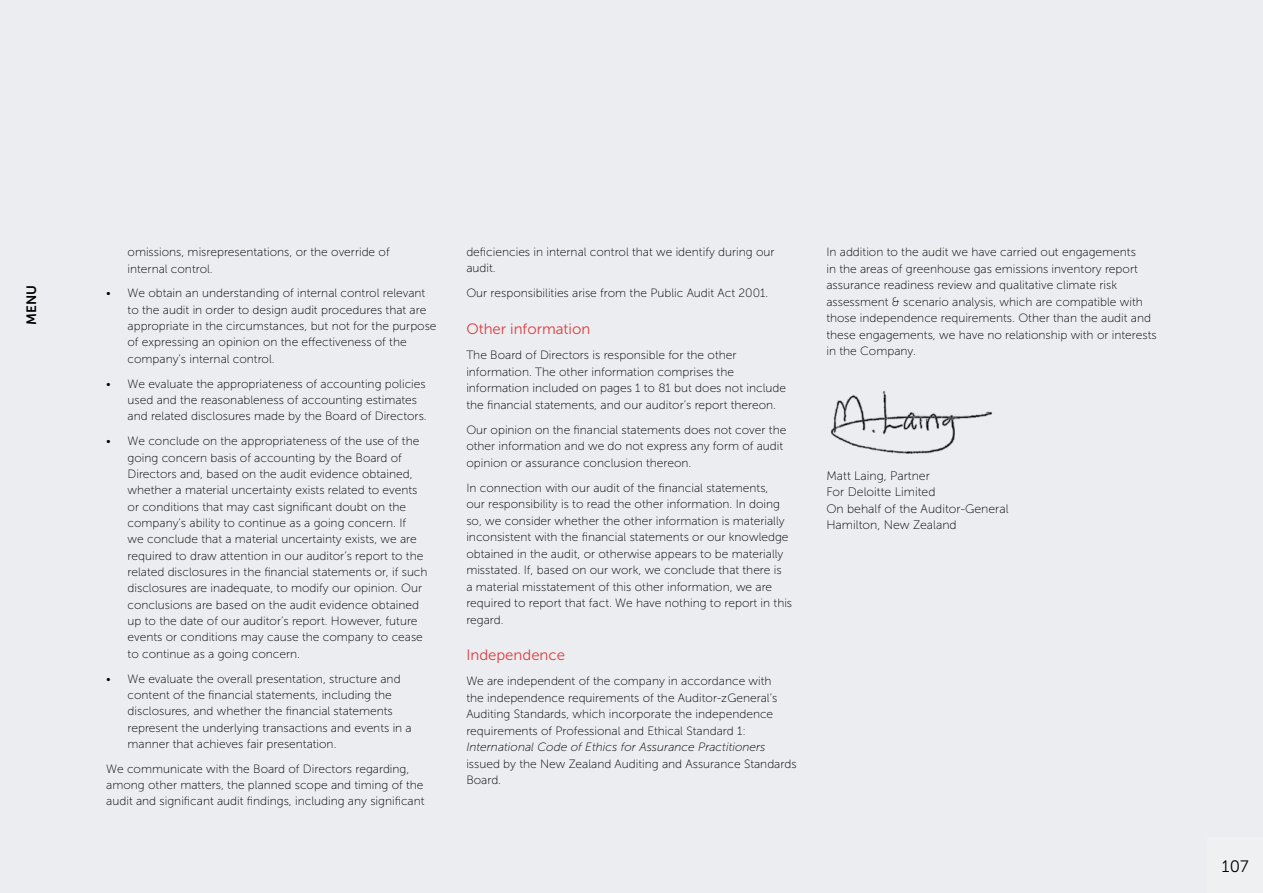
<style>
.page{position:relative;width:1263px;height:893px;background:#ecedf0}
.page>*{position:absolute;margin:0;border:0;box-sizing:border-box;transform-origin:0 0}
.t1{font:16.5px "Museo Sans 300";color:#000}
.t2{font:15px "Museo Sans 300";color:#db3e43}
.t3{font:13.5px "Museo Sans 700";color:#000}
.t4{font:12.3px/16.5px "Museo Sans 100";color:#000}
.t5{font:12px/16.5px "Museo Sans 100";color:#000}
.t6{font:italic 12px "Museo Sans 100";color:#000}
</style>
<div class="page">
<img style="left:831px;top:391px;width:161px;height:63px">
<p class="t3" style="left:24px;top:325px;width:42px;rotate:-90deg">MENU</p>
<p class="t5" style="left:128px;top:244px;width:264px">omissions, misrepresentations, or the override of internal control.</p>
<p class="t5" style="left:128px;top:285px;width:310px;text-indent:-21px">• We obtain an understanding of internal control relevant to the audit in order to design audit procedures that are appropriate in the circumstances, but not for the purpose of expressing an opinion on the effectiveness of the company’s internal control.</p>
<p class="t5" style="left:128px;top:375px;width:301px;text-indent:-21px">• We evaluate the appropriateness of accounting policies used and the reasonableness of accounting estimates and related disclosures made by the Board of Directors.</p>
<p class="t5" style="left:128px;top:433px;width:302px;text-indent:-21px">• We conclude on the appropriateness of the use of the going concern basis of accounting by the Board of Directors and, based on the audit evidence obtained, whether a material uncertainty exists related to events or conditions that may cast significant doubt on the company’s ability to continue as a going concern. If<br>we conclude that a material uncertainty exists, we are required to draw attention in our auditor’s report to the related disclosures in the financial statements or, if such disclosures are inadequate, to modify our opinion. Our conclusions are based on the audit evidence obtained up to the date of our auditor’s report. However, future events or conditions may cause the company to cease to continue as a going concern.</p>
<p class="t5" style="left:128px;top:670px;width:286px;text-indent:-21px">• We evaluate the overall presentation, structure and content of the financial statements, including the disclosures, and whether the financial statements represent the underlying transactions and events in a manner that achieves fair presentation.</p>
<p class="t5" style="left:106px;top:761px;width:320px">We communicate with the Board of Directors regarding, among other matters, the planned scope and timing of the audit and significant audit findings, including any significant</p>
<p class="t5" style="left:466px;top:244px;width:310px">deficiencies in internal control that we identify during our audit.</p>
<p class="t5" style="left:466px;top:285px;width:303px">Our responsibilities arise from the Public Audit Act 2001.</p>
<p class="t2" style="left:466px;top:321px;width:125px">Other information</p>
<p class="t5" style="left:466px;top:347px;width:321px">The Board of Directors is responsible for the other information. The other information comprises the information included on pages 1 to 81 but does not include the financial statements, and our auditor’s report thereon.</p>
<p class="t5" style="left:466px;top:421px;width:322px">Our opinion on the financial statements does not cover the other information and we do not express any form of audit opinion or assurance conclusion thereon.</p>
<p class="t5" style="left:466px;top:479px;width:327px">In connection with our audit of the financial statements,<br>our responsibility is to read the other information. In doing so, we consider whether the other information is materially inconsistent with the financial statements or our knowledge obtained in the audit, or otherwise appears to be materially misstated. If, based on our work, we conclude that there is<br>a material misstatement of this other information, we are required to report that fact. We have nothing to report in this regard.</p>
<p class="t2" style="left:466px;top:647px;width:100px">Independence</p>
<p class="t5" style="left:466px;top:673px;width:312px">We are independent of the company in accordance with the independence requirements of the Auditor-zGeneral’s Auditing Standards, which incorporate the independence requirements of Professional and Ethical Standard 1:</p>
<p class="t6" style="left:466px;top:741px;width:301px">International Code of Ethics for Assurance Practitioners</p>
<p class="t5" style="left:466px;top:755px;width:332px">issued by the New Zealand Auditing and Assurance Standards<br>Board.</p>
<p class="t5" style="left:826px;top:244px;width:332px">In addition to the audit we have carried out engagements<br>in the areas of greenhouse gas emissions inventory report assurance readiness review and qualitative climate risk assessment &amp; scenario analysis, which are compatible with those independence requirements. Other than the audit and these engagements, we have no relationship with or interests in the Company.</p>
<p class="t4" style="left:826px;top:467px;width:184px">Matt Laing, Partner<br>For Deloitte Limited<br>On behalf of the Auditor-General<br>Hamilton, New Zealand</p>
<h1 class="t1" style="left:1222px;top:857px;width:29px">107</h1>
</div>
